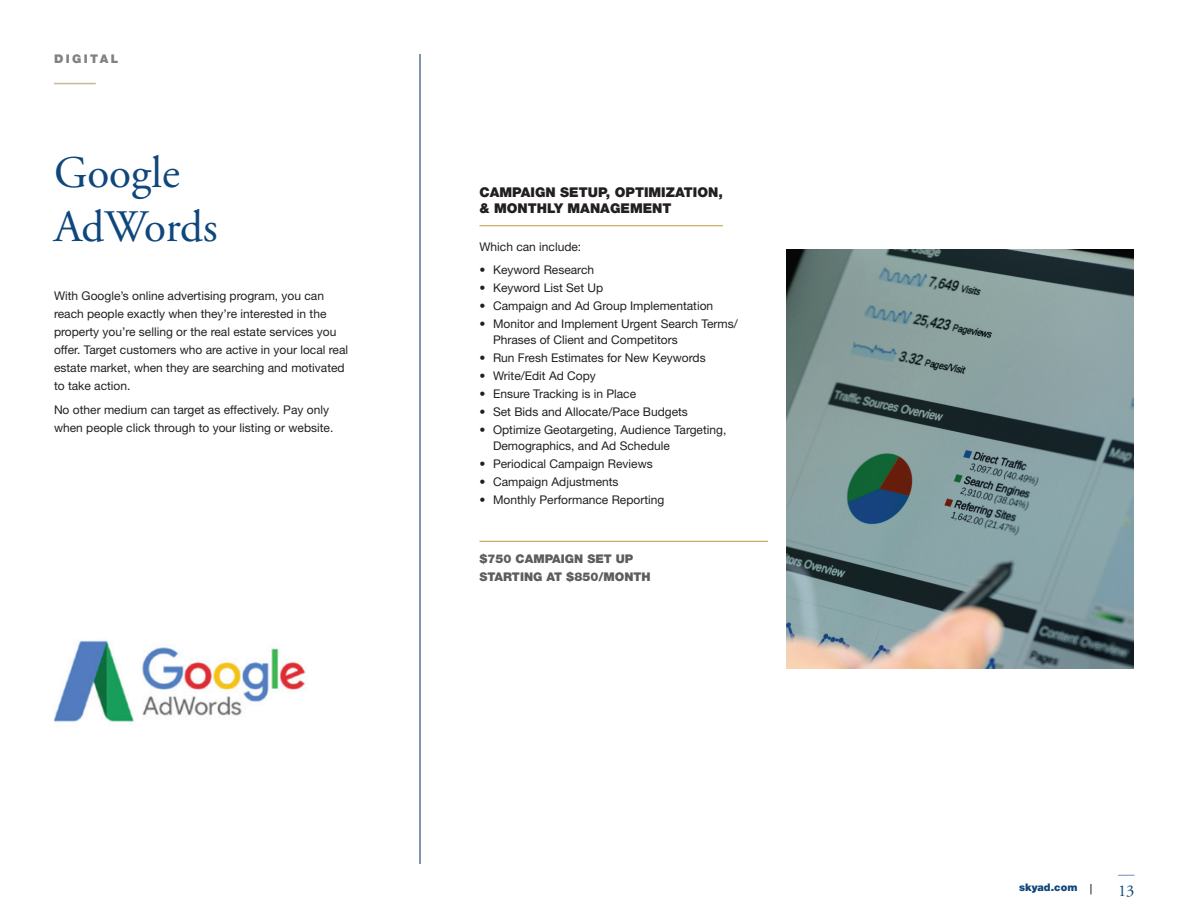
<style>
.page{position:relative;width:1188px;height:918px;background:#fff}
.page>*{position:absolute;margin:0;border:0;box-sizing:border-box;transform-origin:0 0}
.t1{font:45px/54px "Adobe Garamond Pro";color:#0f477c}
.t2{font:16.5px "Adobe Garamond Pro";color:#0f477c}
.t3{font:900 13.5px/16.2px "Helvetica Neue LT Std";color:#231f20}
.t4{font:12px/18px "Helvetica Neue LT Std";color:#231f20}
.t5{font:900 12px/18px "Helvetica Neue LT Std";color:#5d5d5d}
.t6{font:900 12px "Helvetica Neue LT Std";letter-spacing:.2em;color:#808285}
.t7{font:900 10.5px "Helvetica Neue LT Std";color:#0f477c}
</style>
<div class="page">
<hr style="left:54px;top:83px;width:42px;height:1px;background:#ceb698">
<svg style="left:1118px;top:875px;width:17px;height:1px"></svg>
<hr style="left:420px;top:54px;width:1px;height:810px;background:#00295c">
<img style="left:54px;top:640px;width:252px;height:82px">
<hr style="left:480px;top:225px;width:243px;height:1px;background:#c19b3d">
<hr style="left:480px;top:541px;width:288px;height:1px;background:#c19b3d">
<img style="left:786px;top:249px;width:348px;height:420px">
<p class="t6" style="left:54px;top:51px;width:66px">DIGITAL</p>
<h1 class="t1" style="left:54px;top:147px;width:165px">Google<br>AdWords</h1>
<p class="t4" style="left:54px;top:286px;width:296px">With Google’s online advertising program, you can reach people exactly when they’re interested in the property you’re selling or the real estate services you offer. Target customers who are active in your local real estate market, when they are searching and motivated to take action.</p>
<p class="t4" style="left:54px;top:401px;width:281px">No other medium can target as effectively. Pay only when people click through to your listing or website.</p>
<p class="t3" style="left:480px;top:184px;width:245px">CAMPAIGN SETUP, OPTIMIZATION, &amp; MONTHLY MANAGEMENT</p>
<p class="t4" style="left:480px;top:238px;width:103px">Which can include:</p>
<p class="t4" style="left:480px;top:261px;width:116px">• Keyword Research</p>
<p class="t4" style="left:480px;top:279px;width:125px">• Keyword List Set Up</p>
<p class="t4" style="left:480px;top:297px;width:235px">• Campaign and Ad Group Implementation</p>
<p class="t4" style="left:493px;top:315px;width:246px;line-height:16.5px;text-indent:-14px">• Monitor and Implement Urgent Search Terms/<br>Phrases of Client and Competitors</p>
<p class="t4" style="left:480px;top:349px;width:228px">• Run Fresh Estimates for New Keywords</p>
<p class="t4" style="left:480px;top:367px;width:118px">• Write/Edit Ad Copy</p>
<p class="t4" style="left:480px;top:385px;width:158px">• Ensure Tracking is in Place</p>
<p class="t4" style="left:480px;top:402px;width:210px">• Set Bids and Allocate/Pace Budgets</p>
<p class="t4" style="left:493px;top:421px;width:235px;line-height:16.5px;text-indent:-14px">• Optimize Geotargeting, Audience Targeting,<br>Demographics, and Ad Schedule</p>
<p class="t4" style="left:480px;top:455px;width:175px">• Periodical Campaign Reviews</p>
<p class="t4" style="left:480px;top:472px;width:141px">• Campaign Adjustments</p>
<p class="t4" style="left:480px;top:490px;width:186px">• Monthly Performance Reporting</p>
<p class="t5" style="left:480px;top:550px;width:173px">$750 CAMPAIGN SET UP<br>STARTING AT $850/MONTH</p>
<p class="t7" style="left:1019px;top:881px;width:60px">skyad.com</p>
<h2 class="t2" style="left:1118px;top:881px;width:18px">13</h2>
</div>
